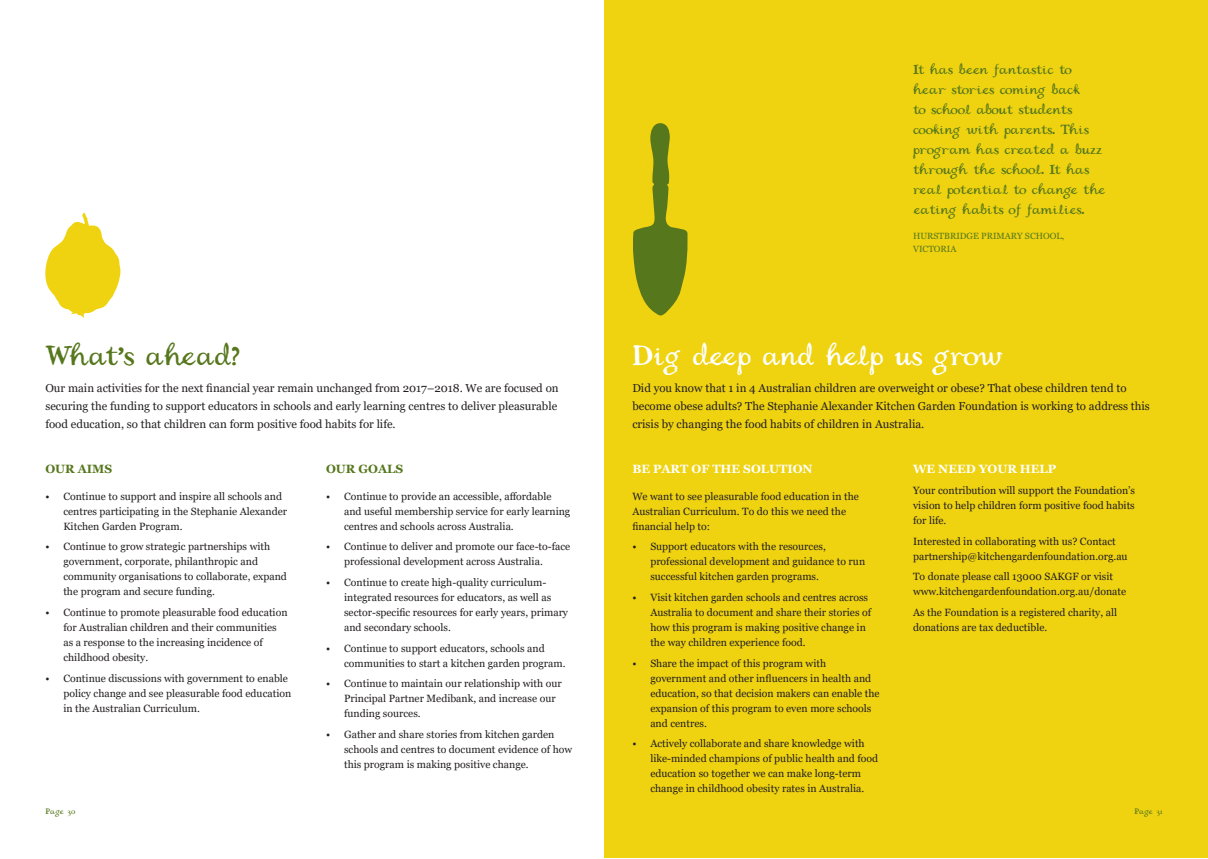
<style>
.page{position:relative;width:1208px;height:859px;background:#fff}
.page>*{position:absolute;margin:0;border:0;box-sizing:border-box;transform-origin:0 0}
.t1{font:25px "Gardener Alternate";letter-spacing:-.035em;color:#fff}
.t2{font:25px "Gardener Alternate";letter-spacing:-.035em;color:#56771c}
.t3{font:12px/20px "Gardener Alternate";letter-spacing:-.035em;color:#56771c}
.t4{font:700 12px "Georgia";color:#fff}
.t5{font:700 12px "Georgia";color:#56771c}
.t6{font:11.5px/18px "Georgia";color:#231f20}
.t7{font:10.5px/15px "Georgia";color:#231f20}
.t8{font:9px/13px "Georgia";color:#56771c}
.t9{font:7px "Gardener Alternate";letter-spacing:-.005em;color:#56771c}
</style>
<div class="page">
<svg style="left:45px;top:213px;width:75px;height:104px"></svg>
<div style="left:604px;top:0;width:604px;height:858px;background:#efd311"></div>
<svg style="left:633px;top:123px;width:54px;height:192px"></svg>
<h1 class="t2" style="left:45px;top:339px;width:196px">What’s ahead?</h1>
<p class="t6" style="left:45px;top:379px;width:515px">Our main activities for the next financial year remain unchanged from 2017–2018. We are focused on securing the funding to support educators in schools and early learning centres to deliver pleasurable food education, so that children can form positive food habits for life.</p>
<p class="t5" style="left:326px;top:461px;width:79px">OUR GOALS</p>
<p class="t7" style="left:344px;top:489px;width:228px;text-indent:-18px">• Continue to provide an accessible, affordable and useful membership service for early learning centres and schools across Australia.</p>
<p class="t7" style="left:344px;top:539px;width:228px;text-indent:-18px">• Continue to deliver and promote our face-to-face professional development across Australia.</p>
<p class="t7" style="left:344px;top:575px;width:225px;text-indent:-18px">• Continue to create high-quality curriculum&shy;integrated resources for educators, as well as sector-specific resources for early years, primary and secondary schools.</p>
<p class="t7" style="left:344px;top:641px;width:223px;text-indent:-18px">• Continue to support educators, schools and communities to start a kitchen garden program.</p>
<p class="t7" style="left:344px;top:676px;width:219px;text-indent:-18px">• Continue to maintain our relationship with our<br>Principal Partner Medibank, and increase our funding sources.</p>
<p class="t7" style="left:344px;top:727px;width:230px;text-indent:-18px">• Gather and share stories from kitchen garden schools and centres to document evidence of how this program is making positive change.</p>
<p class="t9" style="left:45px;top:806px;width:32px">Page 30</p>
<p class="t5" style="left:45px;top:461px;width:68px">OUR AIMS</p>
<p class="t7" style="left:63px;top:489px;width:225px;text-indent:-18px">• Continue to support and inspire all schools and centres participating in the Stephanie Alexander<br>Kitchen Garden Program.</p>
<p class="t7" style="left:63px;top:539px;width:225px;text-indent:-18px">• Continue to grow strategic partnerships with government, corporate, philanthropic and community organisations to collaborate, expand the program and secure funding.</p>
<p class="t7" style="left:63px;top:605px;width:226px;text-indent:-18px">• Continue to promote pleasurable food education for Australian children and their communities as a response to the increasing incidence of childhood obesity.</p>
<p class="t7" style="left:63px;top:671px;width:229px;text-indent:-18px">• Continue discussions with government to enable policy change and see pleasurable food education in the Australian Curriculum.</p>
<p class="t3" style="left:913px;top:61px;width:194px">It has been fantastic to hear stories coming back<br>to school about students cooking with parents. This program has created a buzz through the school. It has real potential to change the eating habits of families.</p>
<p class="t8" style="left:913px;top:229px;width:153px">HURSTBRIDGE PRIMARY SCHOOL,<br>VICTORIA</p>
<h1 class="t1" style="left:632px;top:339px;width:372px">Dig deep and help us grow</h1>
<p class="t6" style="left:632px;top:379px;width:519px">Did you know that 1 in 4 Australian children are overweight or obese? That obese children tend to become obese adults? The Stephanie Alexander Kitchen Garden Foundation is working to address this crisis by changing the food habits of children in Australia.</p>
<p class="t4" style="left:632px;top:461px;width:182px">BE PART OF THE SOLUTION</p>
<p class="t7" style="left:632px;top:489px;width:228px">We want to see pleasurable food education in the<br>Australian Curriculum. To do this we need the financial help to:</p>
<p class="t7" style="left:650px;top:539px;width:216px;text-indent:-18px">• Support educators with the resources, professional development and guidance to run successful kitchen garden programs.</p>
<p class="t7" style="left:650px;top:590px;width:222px;text-indent:-18px">• Visit kitchen garden schools and centres across Australia to document and share their stories of how this program is making positive change in the way children experience food.</p>
<p class="t7" style="left:650px;top:656px;width:231px;text-indent:-18px">• Share the impact of this program with government and other influencers in health and education, so that decision makers can enable the expansion of this program to even more schools and centres.</p>
<p class="t7" style="left:650px;top:736px;width:229px;text-indent:-18px">• Actively collaborate and share knowledge with like-minded champions of public health and food education so together we can make long-term change in childhood obesity rates in Australia.</p>
<p class="t4" style="left:913px;top:461px;width:145px">WE NEED YOUR HELP</p>
<p class="t7" style="left:913px;top:483px;width:224px;text-align:justify">Your contribution will support the Foundation’s vision to help children form positive food habits for life.</p>
<p class="t7" style="left:913px;top:534px;width:216px">Interested in collaborating with us? Contact partnership@kitchengardenfoundation.org.au</p>
<p class="t7" style="left:913px;top:569px;width:215px">To donate please call 13000 SAKGF or visit www.kitchengardenfoundation.org.au/donate</p>
<p class="t7" style="left:913px;top:605px;width:205px">As the Foundation is a registered charity, all donations are tax deductible.</p>
<p class="t9" style="left:1134px;top:807px;width:30px">Page 31</p>
</div>
